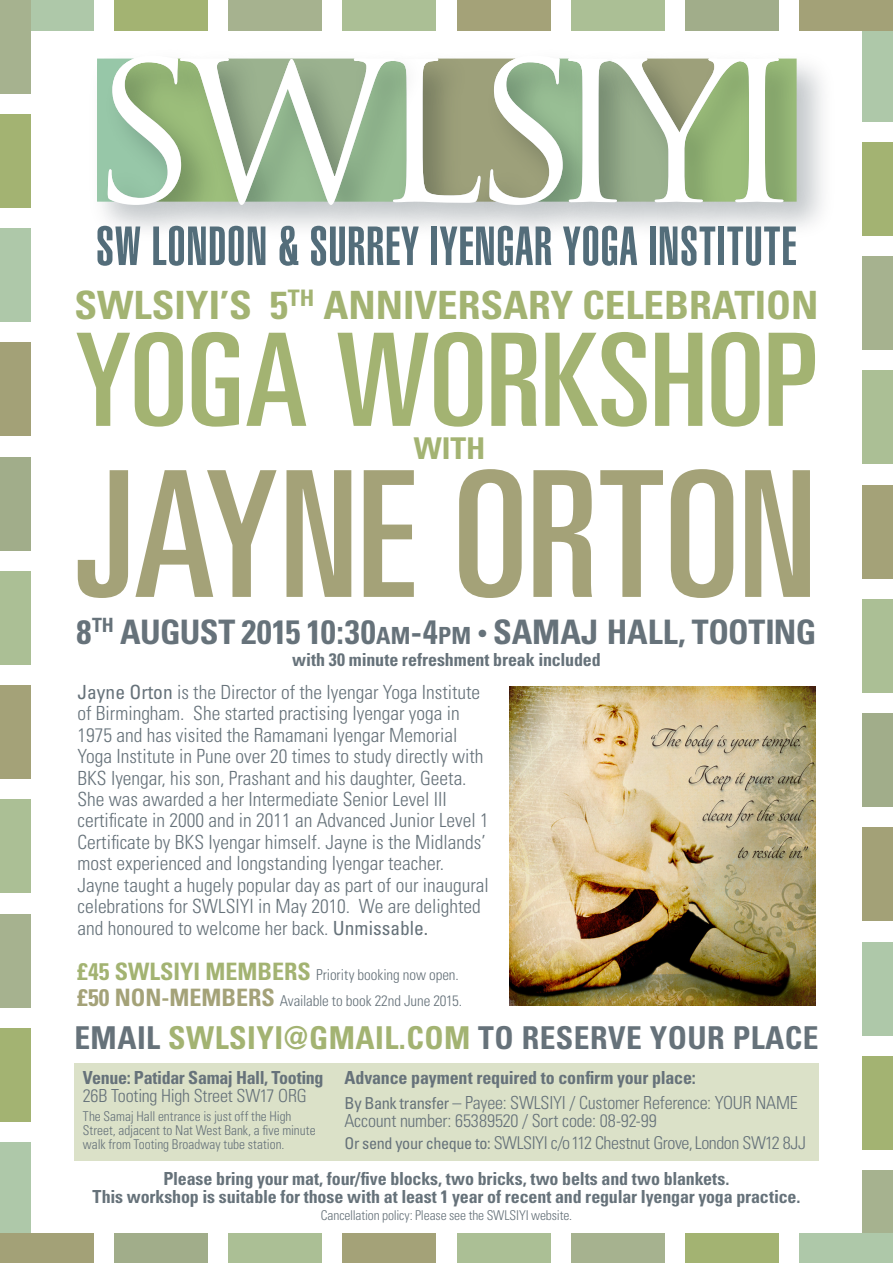
<style>
.page{position:relative;width:893px;height:1263px;background:#fff}
.page>*{position:absolute;margin:0;border:0;box-sizing:border-box;transform-origin:0 0}
.t1{font:ultra-condensed 175.5px "Univers";letter-spacing:-.005em;color:#a4a278;scale:1.05 1}
.t2{font:ultra-condensed 129px "Univers";letter-spacing:-.005em;color:#a3b372;scale:1.1 1}
.t3{font:700 condensed 39px "Univers";color:#a3b372;scale:1.05 1}
.t4{font:700 condensed 33.75px "Univers";letter-spacing:-.01em;color:#66727a}
.t5{font:700 condensed 31.5px "Univers";letter-spacing:.015em;color:#66727a}
.t6{font:700 condensed 30px "Univers";color:#a3b372;scale:1.05 1}
.t7{font:300 condensed 19.5px/21.5px "Univers";color:#66727a}
.t8{font:700 condensed 18px/18px "Univers";letter-spacing:-.01em;color:#66727a;text-align:center}
.t9{font:300 condensed 18px/18px "Univers";letter-spacing:-.01em;color:#66727a}
.t10{font:300 condensed 17.7px "Univers";letter-spacing:-.03em;color:#66727a}
.t11{font:300 condensed 15px/26.4px "Univers";letter-spacing:-.005em;color:#66727a}
.t12{font:300 condensed 13.5px/14.2px "Univers";color:#66727a}
.s1{font-size:23.7px}
.s2{font-size:21px}
.s3{font-weight:400}
.s4{font-weight:700;font-size:24px;color:#a3b372}
.s5{font-weight:700;font-size:24px;color:#a4a278}
.s6{color:#a3b372}
.s7{font-weight:400;font-size:16.5px}
.s8{font-weight:400;font-size:16.2px}
</style>
<div class="page">
<img style="left:592px;top:205px;width:126px;height:45px">
<svg style="left:97px;top:56px;width:700px;height:149px"></svg>
<svg style="left:97px;top:226px;width:43px;height:40px"></svg>
<svg style="left:153px;top:226px;width:112px;height:40px"></svg>
<svg style="left:280px;top:226px;width:18px;height:40px"></svg>
<svg style="left:311px;top:226px;width:108px;height:40px"></svg>
<div style="left:431px;top:226px;width:6px;height:39px;background:#536d7a"></div>
<svg style="left:440px;top:226px;width:111px;height:40px"></svg>
<svg style="left:563px;top:226px;width:74px;height:40px"></svg>
<div style="left:650px;top:226px;width:5px;height:39px;background:#536d7a"></div>
<svg style="left:660px;top:226px;width:55px;height:40px"></svg>
<div style="left:718px;top:226px;width:6px;height:39px;background:#536d7a"></div>
<svg style="left:727px;top:226px;width:69px;height:40px"></svg>
<div style="left:0;top:0;width:93px;height:30px;background:#aec8a9"></div>
<div style="left:863px;top:28px;width:30px;height:93px;background:#aec8a9"></div>
<div style="left:863px;top:942px;width:30px;height:93px;background:#aec8a9"></div>
<div style="left:114px;top:0;width:93px;height:30px;background:#a3b372"></div>
<div style="left:863px;top:142px;width:30px;height:93px;background:#a3b372"></div>
<div style="left:863px;top:1056px;width:30px;height:93px;background:#a3b372"></div>
<div style="left:228px;top:0;width:94px;height:30px;background:#a6b28f"></div>
<div style="left:863px;top:257px;width:30px;height:93px;background:#a6b28f"></div>
<div style="left:863px;top:1170px;width:30px;height:93px;background:#a6b28f"></div>
<div style="left:343px;top:0;width:93px;height:30px;background:#abbf95"></div>
<div style="left:863px;top:371px;width:30px;height:93px;background:#abbf95"></div>
<div style="left:457px;top:0;width:93px;height:30px;background:#a4a278"></div>
<div style="left:863px;top:485px;width:30px;height:93px;background:#a4a278"></div>
<div style="left:571px;top:0;width:93px;height:30px;background:#abbf95"></div>
<div style="left:863px;top:599px;width:30px;height:93px;background:#abbf95"></div>
<div style="left:685px;top:0;width:94px;height:30px;background:#a1ad8a"></div>
<div style="left:863px;top:713px;width:30px;height:94px;background:#a1ad8a"></div>
<div style="left:800px;top:0;width:93px;height:30px;background:#a3a177"></div>
<div style="left:863px;top:828px;width:30px;height:93px;background:#a3a177"></div>
<div style="left:800px;top:1234px;width:93px;height:29px;background:#aec8a9"></div>
<div style="left:0;top:1143px;width:30px;height:93px;background:#aec8a9"></div>
<div style="left:0;top:229px;width:30px;height:93px;background:#aec8a9"></div>
<div style="left:685px;top:1234px;width:94px;height:29px;background:#a3b372"></div>
<div style="left:0;top:1028px;width:30px;height:93px;background:#a3b372"></div>
<div style="left:0;top:114px;width:30px;height:94px;background:#a3b372"></div>
<div style="left:571px;top:1234px;width:93px;height:29px;background:#a6b28f"></div>
<div style="left:0;top:914px;width:30px;height:93px;background:#a6b28f"></div>
<div style="left:0;top:0;width:30px;height:93px;background:#a6b28f"></div>
<div style="left:457px;top:1234px;width:93px;height:29px;background:#abbf95"></div>
<div style="left:0;top:800px;width:30px;height:93px;background:#abbf95"></div>
<div style="left:343px;top:1234px;width:93px;height:29px;background:#a4a278"></div>
<div style="left:0;top:686px;width:30px;height:93px;background:#a4a278"></div>
<div style="left:228px;top:1234px;width:94px;height:29px;background:#abbf95"></div>
<div style="left:0;top:571px;width:30px;height:93px;background:#abbf95"></div>
<div style="left:114px;top:1234px;width:93px;height:29px;background:#a1ad8a"></div>
<div style="left:0;top:457px;width:30px;height:93px;background:#a1ad8a"></div>
<div style="left:0;top:1234px;width:93px;height:29px;background:#a3a177"></div>
<div style="left:0;top:343px;width:30px;height:93px;background:#a3a177"></div>
<div style="left:74px;top:1063px;width:745px;height:98px;background:#dbe1c8"></div>
<img style="left:509px;top:687px;width:306px;height:319px">
<p class="t3" style="left:74px;top:282px;width:710px">SWLSIYI’S 5<sup>TH</sup> ANNIVERSARY CELEBRATION</p>
<p class="t2" style="left:74px;top:307px;width:678px">YOGA WORKSHOP</p>
<p class="t6" style="left:414px;top:430px;width:70px">WITH</p>
<p class="t1" style="left:76px;top:435px;width:707px">JAYNE ORTON</p>
<p class="t4" style="left:77px;top:611px;width:741px">8<sup>TH</sup> AUGUST 2015 10:30<span class="s1">AM</span>-4<span class="s1">PM</span> <span class="s2">•</span> SAMAJ HALL, TOOTING</p>
<p class="t8" style="left:292px;top:650px;width:310px">with 30 minute refreshment break included</p>
<p class="t7" style="left:77px;top:681px;width:413px"><span class="s3">Jayne Orton</span> is the Director of the Iyengar Yoga Institute of Birmingham. She started practising Iyengar yoga in 1975 and has visited the Ramamani Iyengar Memorial Yoga Institute in Pune over 20 times to study directly with BKS Iyengar, his son, Prashant and his daughter, Geeta.<br>She was awarded a her Intermediate Senior Level III certificate in 2000 and in 2011 an Advanced Junior Level 1<br>Certificate by BKS Iyengar himself. Jayne is the Midlands’ most experienced and longstanding Iyengar teacher.<br>Jayne taught a hugely popular day as part of our inaugural celebrations for SWLSIYI in May 2010. We are delighted and honoured to welcome her back. <span class="s3">Unmissable.</span></p>
<p class="t11" style="left:77px;top:961px;width:386px"><span class="s4">£45 SWLSIYI MEMBERS</span> Priority booking now open. <span class="s5">£50 NON-MEMBERS</span> Available to book 22nd June 2015.</p>
<p class="t5" style="left:74px;top:1019px;width:746px">EMAIL <span class="s6">SWLSIYI@GMAIL.COM</span> TO RESERVE YOUR PLACE</p>
<p class="t8" style="left:83px;top:1068px;width:242px">Venue: Patidar Samaj Hall, Tooting</p>
<p class="t9" style="left:83px;top:1087px;width:225px">26B Tooting High Street SW17 ORG</p>
<p class="t12" style="left:83px;top:1109px;width:234px">The Samaj Hall entrance is just off the High<br>Street, adjacent to Nat West Bank, a five minute walk from Tooting Broadway tube station.</p>
<p class="t8" style="left:344px;top:1068px;width:353px">Advance payment required to confirm your place:</p>
<p class="t9" style="left:344px;top:1093px;width:455px"><span class="s7">By Bank transfer</span> – Payee: SWLSIYI / Customer Reference: YOUR NAME<br>Account number: 65389520 / Sort code: 08-92-99</p>
<p class="t10" style="left:344px;top:1132px;width:463px"><span class="s8">Or send your cheque to:</span> SWLSIYI c/o 112 Chestnut Grove, London SW12 8JJ</p>
<p class="t8" style="left:93px;top:1169px;width:709px">Please bring your mat, four/five blocks, two bricks, two belts and two blankets.<br>This workshop is suitable for those with at least 1 year of recent and regular Iyengar yoga practice.</p>
<p class="t12" style="left:321px;top:1208px;width:253px">Cancellation policy: Please see the SWLSIYI website.</p>
</div>
